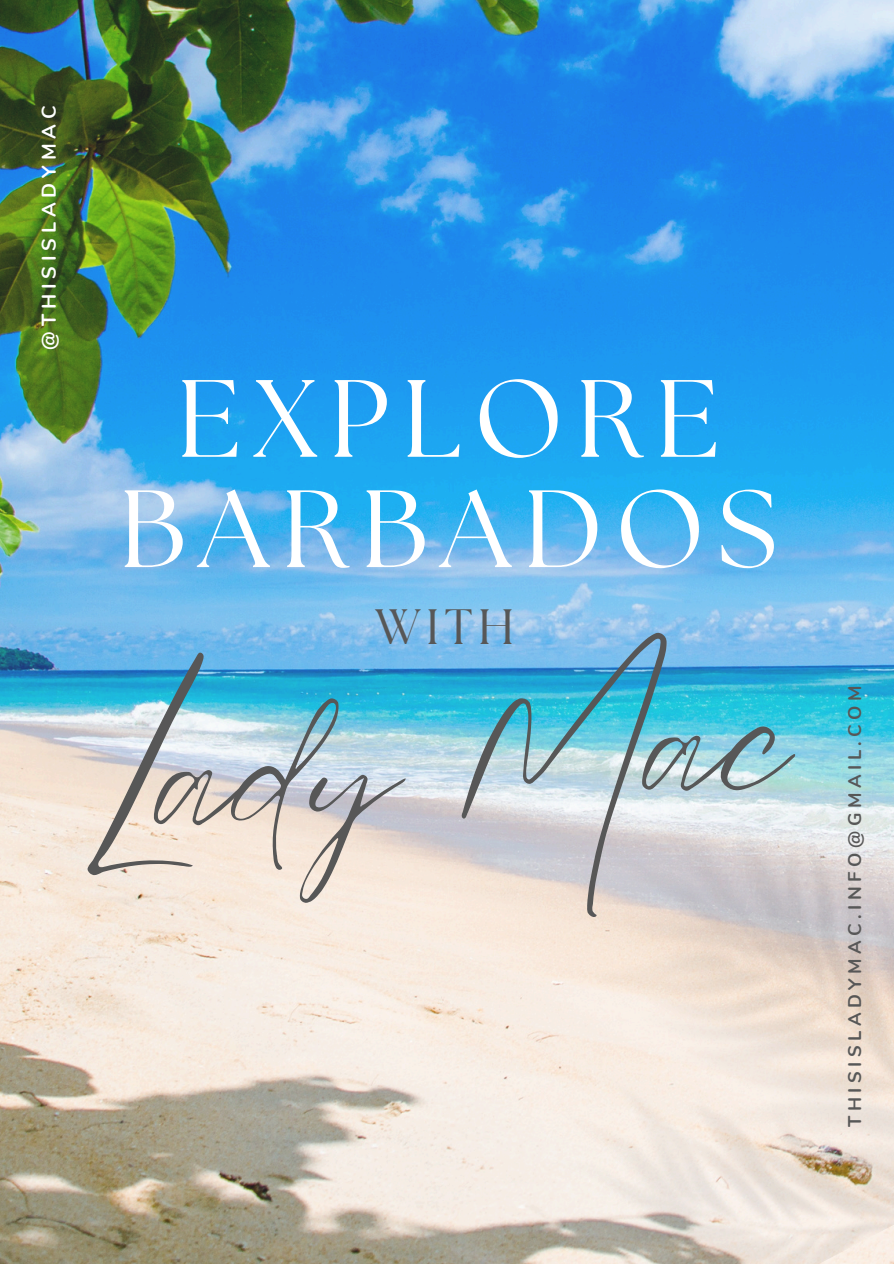
<style>
.page{position:relative;width:894px;height:1264px;background:#fff}
.page>*{position:absolute;margin:0;border:0;box-sizing:border-box;transform-origin:0 0}
.t1{font:167.85px "Eyesome Script";color:#575757}
.t2{font:109.5px/110.2px "The Seasons";letter-spacing:.115em;color:#fff;text-align:center}
.t3{font:49.5px "The Seasons";color:#575757}
.t4{font:700 19.95px "Nunito";letter-spacing:.245em;color:#fff}
.t5{font:700 18.45px "Nunito";letter-spacing:.245em;color:#575757}
</style>
<div class="page">
<img style="left:0;top:0;width:893px;height:1263px">
<img style="left:394px;top:717px;width:499px;height:546px">
<h2 class="t4" style="left:36px;top:350px;width:246px;rotate:-90deg">@THISISLADYMAC</h2>
<p class="t2" style="left:119px;top:370px;width:659px">EXPLORE<br>BARBADOS</p>
<p class="t3" style="left:375px;top:604px;width:140px">WITH</p>
<h3 class="t1" style="left:66px;top:674px;width:719px;rotate:-4deg">Lady Mac</h3>
<p class="t5" style="left:842px;top:1127px;width:443px;rotate:-90deg">THISISLADYMAC.INFO@GMAIL.COM</p>
</div>
